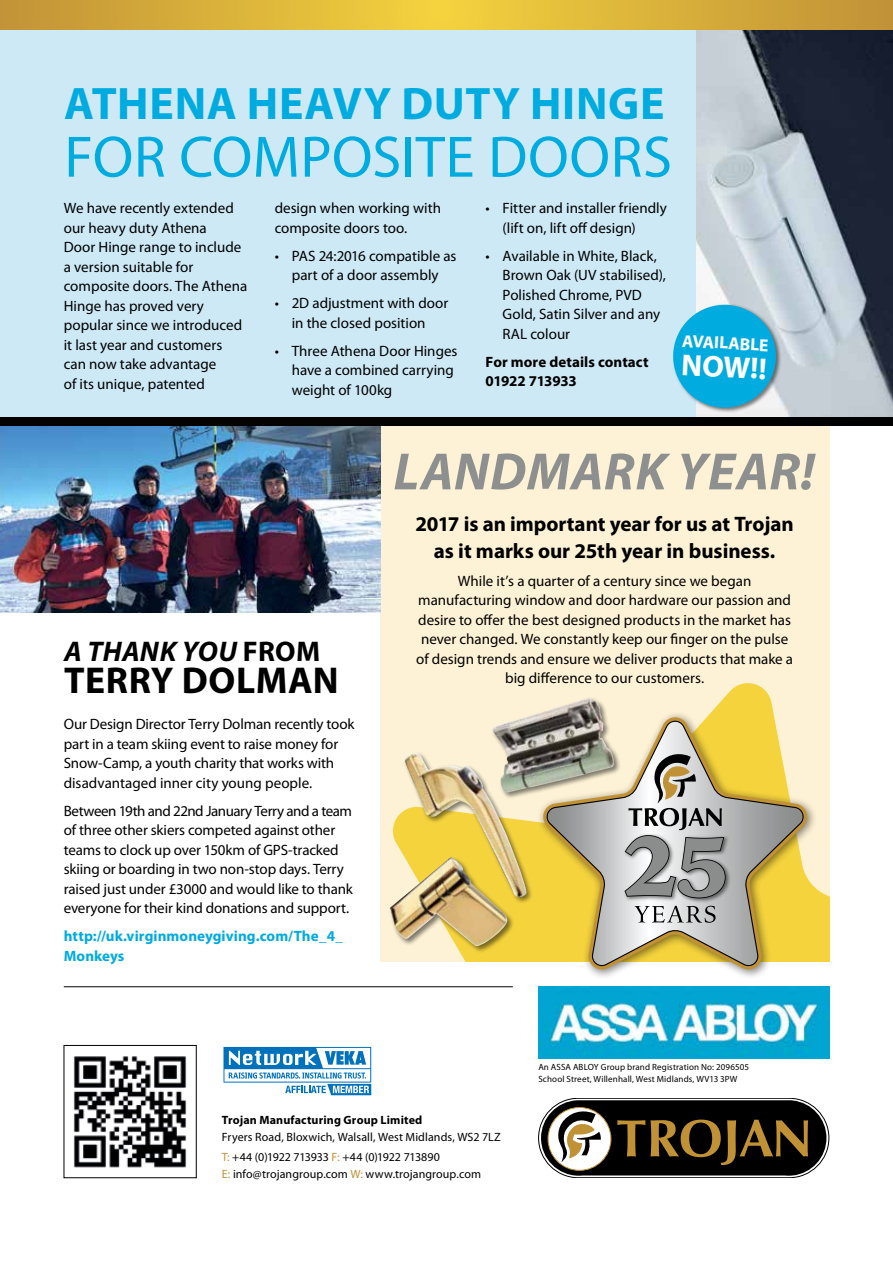
<style>
.page{position:relative;width:893px;height:1263px;background:#fff}
.page>*{position:absolute;margin:0;border:0;box-sizing:border-box;transform-origin:0 0}
.t1{font:58.95px "Myriad Pro";letter-spacing:.01em;color:#00abdf}
.t2{font:italic 700 52.8px "Myriad Pro";letter-spacing:.01em;color:#8e9090}
.t3{font:700 45.75px "Myriad Pro";letter-spacing:.015em;color:#00abdf}
.t4{font:700 37.5px "Myriad Pro";letter-spacing:.015em;color:#000}
.t5{font:700 30.45px "Myriad Pro";color:#fff}
.t6{font:italic 700 28.5px "Myriad Pro";letter-spacing:.01em;color:#000}
.t7{font:700 21px/27px "Myriad Pro";letter-spacing:-.005em;color:#000;text-align:center}
.t8{font:700 17.55px "Myriad Pro";color:#fff}
.t9{font:15px/19.5px "Myriad Pro";color:#000}
.t10{font:700 15px/19.5px "Myriad Pro";letter-spacing:.005em;color:#00abdf}
.t11{font:700 15px/19.5px "Myriad Pro";letter-spacing:.005em;color:#000}
.t12{font:12px/20.7px "Myriad Pro";letter-spacing:.005em;color:#000}
.t13{font:700 12px "Myriad Pro";letter-spacing:.015em;color:#000}
.t14{font:9px/12px "Myriad Pro";letter-spacing:.015em;color:#000}
.s1{font-style:normal}
.s2{color:#c19137}
</style>
<div class="page">
<div style="left:0;top:26px;width:893px;height:395px;background:#cde9f6"></div>
<img style="left:696px;top:30px;width:197px;height:387px">
<div style="left:380px;top:424px;width:449px;height:538px;background:#fdf2d5"></div>
<svg style="left:393px;top:683px;width:436px;height:279px"></svg>
<img style="left:0;top:425px;width:380px;height:187px">
<svg style="left:0;top:0;width:893px;height:30px;background:#d9b13a"></svg>
<div style="left:536px;top:711px;width:281px;height:269px;background:#000;opacity:.5"></div>
<svg style="left:542px;top:717px;width:266px;height:253px"></svg>
<svg style="left:546px;top:721px;width:258px;height:246px;background:#d4c27a"></svg>
<img style="left:621px;top:832px;width:111px;height:73px">
<svg style="left:635px;top:906px;width:81px;height:17px"></svg>
<svg style="left:624px;top:751px;width:102px;height:147px;background:#aeaba0"></svg>
<div style="left:672px;top:304px;width:110px;height:109px;background:#000;opacity:.5"></div>
<svg style="left:672px;top:303px;width:105px;height:106px;background:#33b6de"></svg>
<div style="left:388px;top:856px;width:127px;height:97px;background:#000;opacity:.5"></div>
<img style="left:389px;top:857px;width:118px;height:89px">
<div style="left:403px;top:751px;width:131px;height:153px;background:#000;opacity:.5"></div>
<img style="left:404px;top:753px;width:123px;height:146px">
<div style="left:491px;top:696px;width:130px;height:104px;background:#000;opacity:.5"></div>
<img style="left:492px;top:697px;width:123px;height:96px">
<div style="left:538px;top:1098px;width:291px;height:80px;border:1px solid #000;border-radius:40px"></div>
<svg style="left:541px;top:1100px;width:285px;height:76px;background:#443d2f"></svg>
<img style="left:538px;top:986px;width:291px;height:72px">
<hr style="left:64px;top:986px;width:449px;height:1px;background:#000">
<img style="left:73px;top:1056px;width:114px;height:112px">
<svg style="left:224px;top:1046px;width:148px;height:37px"></svg>
<svg style="left:223px;top:1047px;width:148px;height:48px"></svg>
<div style="left:0;top:417px;width:893px;height:8px;background:#000"></div>
<h3 class="t3" style="left:64px;top:74px;width:602px">ATHENA HEAVY DUTY HINGE</h3>
<h1 class="t1" style="left:64px;top:121px;width:609px">FOR COMPOSITE DOORS</h1>
<p class="t9" style="left:64px;top:198px;width:185px">We have recently extended our heavy duty Athena<br>Door Hinge range to include a version suitable for composite doors. The Athena<br>Hinge has proved very popular since we introduced it last year and customers can now take advantage<br>of its unique, patented</p>
<p class="t9" style="left:275px;top:198px;width:168px">design when working with composite doors too.</p>
<p class="t9" style="left:275px;top:246px;width:183px;text-align:center">• PAS 24:2016 compatible as part of a door assembly</p>
<p class="t9" style="left:275px;top:293px;width:175px;text-align:center">• 2D adjustment with door in the closed position</p>
<p class="t9" style="left:292px;top:341px;width:167px;text-indent:-17px">• Three Athena Door Hinges have a combined carrying weight of 100kg</p>
<p class="t9" style="left:503px;top:198px;width:166px;text-indent:-17px">• Fitter and installer friendly (lift on, lift off design)</p>
<p class="t9" style="left:503px;top:246px;width:165px;text-indent:-17px">• Available in White, Black,<br>Brown Oak (UV stabilised),<br>Polished Chrome, PVD<br>Gold, Satin Silver and any<br>RAL colour</p>
<p class="t11" style="left:486px;top:352px;width:164px">For more details contact<br>01922 713933</p>
<p class="t8" style="left:683px;top:329px;width:88px;rotate:3deg">AVAILABLE</p>
<h3 class="t5" style="left:682px;top:344px;width:87px;rotate:3deg">NOW!!</h3>
<h3 class="t6" style="left:64px;top:633px;width:258px">A THANK YOU <span class="s1">FROM</span></h3>
<h3 class="t4" style="left:64px;top:656px;width:276px">TERRY DOLMAN</h3>
<p class="t9" style="left:64px;top:714px;width:292px">Our Design Director Terry Dolman recently took part in a team skiing event to raise money for Snow-Camp, a youth charity that works with disadvantaged inner city young people.</p>
<p class="t9" style="left:64px;top:801px;width:291px">Between 19th and 22nd January Terry and a team of three other skiers competed against other teams to clock up over 150km of GPS-tracked skiing or boarding in two non-stop days. Terry raised just under £3000 and would like to thank everyone for their kind donations and support.</p>
<p class="t10" style="left:64px;top:926px;width:281px">http://uk.virginmoneygiving.com/The_4_<br>Monkeys</p>
<h2 class="t2" style="left:393px;top:437px;width:423px">LANDMARK YEAR!</h2>
<h3 class="t7" style="left:415px;top:509px;width:380px">2017 is an important year for us at Trojan as it marks our 25th year in business.</h3>
<p class="t9" style="left:416px;top:571px;width:378px;text-align:center">While it’s a quarter of a century since we began manufacturing window and door hardware our passion and desire to offer the best designed products in the market has never changed. We constantly keep our finger on the pulse of design trends and ensure we deliver products that make a big difference to our customers.</p>
<p class="t14" style="left:538px;top:1061px;width:212px">An ASSA ABLOY Group brand Registration No: 2096505<br>School Street, Willenhall, West Midlands, WV13 3PW</p>
<p class="t13" style="left:222px;top:1112px;width:202px">Trojan Manufacturing Group Limited</p>
<p class="t12" style="left:222px;top:1126px;width:280px">Fryers Road, Bloxwich, Walsall, West Midlands, WS2 7LZ<br><span class="s2">T:</span> +44 (0)1922 713933 <span class="s2">F:</span> +44 (0)1922 713890</p>
<p class="t12" style="left:222px;top:1163px;width:261px"><span class="s2">E:</span> info@trojangroup.com <span class="s2">W:</span> www.trojangroup.com</p>
</div>
